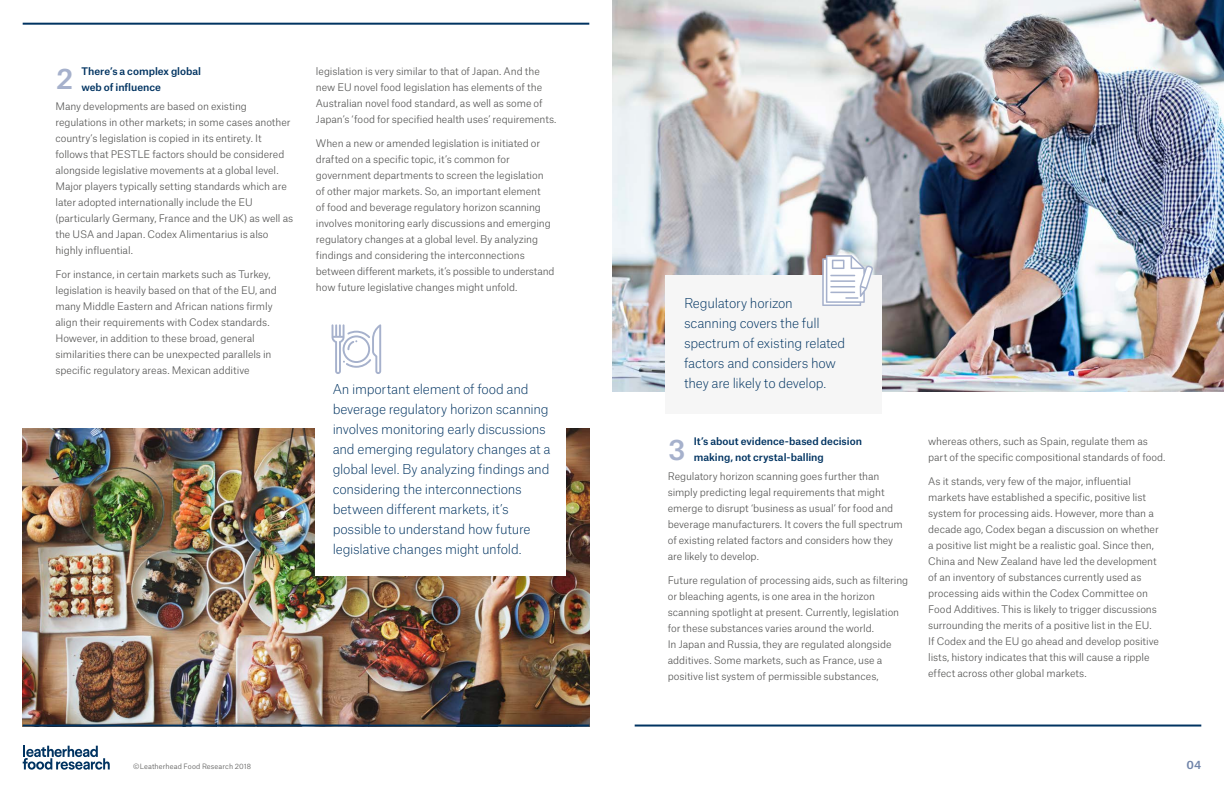
<style>
.page{position:relative;width:1224px;height:792px;background:#fff}
.page>*{position:absolute;margin:0;border:0;box-sizing:border-box;transform-origin:0 0}
.t1{font:500 27.1px "Atlas Grotesk";color:#a6b1cc}
.t2{font:100 13px/20px "Atlas Grotesk";letter-spacing:-.02em;color:#003361}
.t3{font:500 11px "Atlas Grotesk";color:#7185aa}
.t4{font:300 10px/16px "Atlas Grotesk";letter-spacing:-.005em;color:#575756}
.t5{font:500 10px/16px "Atlas Grotesk";color:#003361}
.t6{font:300 7px "Atlas Grotesk";letter-spacing:.015em;color:#575756}
</style>
<div class="page">
<svg style="left:23px;top:746px;width:87px;height:24px"></svg>
<img style="left:612px;top:0;width:612px;height:392px">
<div style="left:665px;top:275px;width:217px;height:139px;background:#f6f6f6"></div>
<hr style="left:23px;top:23px;width:566px;height:2px;background:#003361">
<hr style="left:635px;top:725px;width:566px;height:2px;background:#003361">
<img style="left:22px;top:428px;width:568px;height:298px">
<hr style="left:23px;top:725px;width:566px;height:2px;background:#003361">
<div style="left:315px;top:369px;width:250px;height:207px;background:#fff"></div>
<svg style="left:332px;top:324px;width:49px;height:50px"></svg>
<svg style="left:822px;top:255px;width:51px;height:51px"></svg>
<p class="t5" style="left:81px;top:62px;width:121px">There’s a complex global web of influence</p>
<p class="t4" style="left:55px;top:97px;width:239px">Many developments are based on existing regulations in other markets; in some cases another country’s legislation is copied in its entirety. It follows that PESTLE factors should be considered alongside legislative movements at a global level.<br>Major players typically setting standards which are later adopted internationally include the EU (particularly Germany, France and the UK) as well as the USA and Japan. Codex Alimentarius is also highly influential.</p>
<p class="t4" style="left:55px;top:265px;width:223px">For instance, in certain markets such as Turkey, legislation is heavily based on that of the EU, and many Middle Eastern and African nations firmly align their requirements with Codex standards.<br>However, in addition to these broad, general similarities there can be unexpected parallels in specific regulatory areas. Mexican additive</p>
<h1 class="t1" style="left:56px;top:57px;width:19px">2</h1>
<p class="t4" style="left:316px;top:62px;width:242px">legislation is very similar to that of Japan. And the new EU novel food legislation has elements of the Australian novel food standard, as well as some of Japan’s ‘food for specified health uses’ requirements.</p>
<p class="t4" style="left:316px;top:135px;width:240px">When a new or amended legislation is initiated or drafted on a specific topic, it’s common for government departments to screen the legislation of other major markets. So, an important element<br>of food and beverage regulatory horizon scanning involves monitoring early discussions and emerging regulatory changes at a global level. By analyzing findings and considering the interconnections between different markets, it’s possible to understand how future legislative changes might unfold.</p>
<p class="t2" style="left:333px;top:378px;width:220px">An important element of food and beverage regulatory horizon scanning involves monitoring early discussions and emerging regulatory changes at a global level. By analyzing findings and considering the interconnections between different markets, it’s possible to understand how future legislative changes might unfold.</p>
<h2 class="t2" style="left:684px;top:291px;width:163px">Regulatory horizon scanning covers the full spectrum of existing related factors and considers how they are likely to develop.</h2>
<p class="t5" style="left:694px;top:432px;width:170px">It’s about evidence-based decision making, not crystal-balling</p>
<p class="t4" style="left:668px;top:467px;width:237px">Regulatory horizon scanning goes further than simply predicting legal requirements that might emerge to disrupt ‘business as usual’ for food and beverage manufacturers. It covers the full spectrum of existing related factors and considers how they are likely to develop.</p>
<p class="t4" style="left:668px;top:571px;width:242px">Future regulation of processing aids, such as filtering or bleaching agents, is one area in the horizon scanning spotlight at present. Currently, legislation for these substances varies around the world.<br>In Japan and Russia, they are regulated alongside additives. Some markets, such as France, use a positive list system of permissible substances,</p>
<h1 class="t1" style="left:668px;top:427px;width:19px">3</h1>
<p class="t4" style="left:928px;top:432px;width:239px">whereas others, such as Spain, regulate them as part of the specific compositional standards of food.</p>
<p class="t4" style="left:928px;top:473px;width:232px">As it stands, very few of the major, influential markets have established a specific, positive list system for processing aids. However, more than a decade ago, Codex began a discussion on whether a positive list might be a realistic goal. Since then, China and New Zealand have led the development of an inventory of substances currently used as processing aids within the Codex Committee on Food Additives. This is likely to trigger discussions surrounding the merits of a positive list in the EU.<br>If Codex and the EU go ahead and develop positive lists, history indicates that this will cause a ripple effect across other global markets.</p>
<p class="t6" style="left:133px;top:761px;width:120px">©Leatherhead Food Research 2018</p>
<p class="t3" style="left:1187px;top:756px;width:16px">04</p>
</div>
